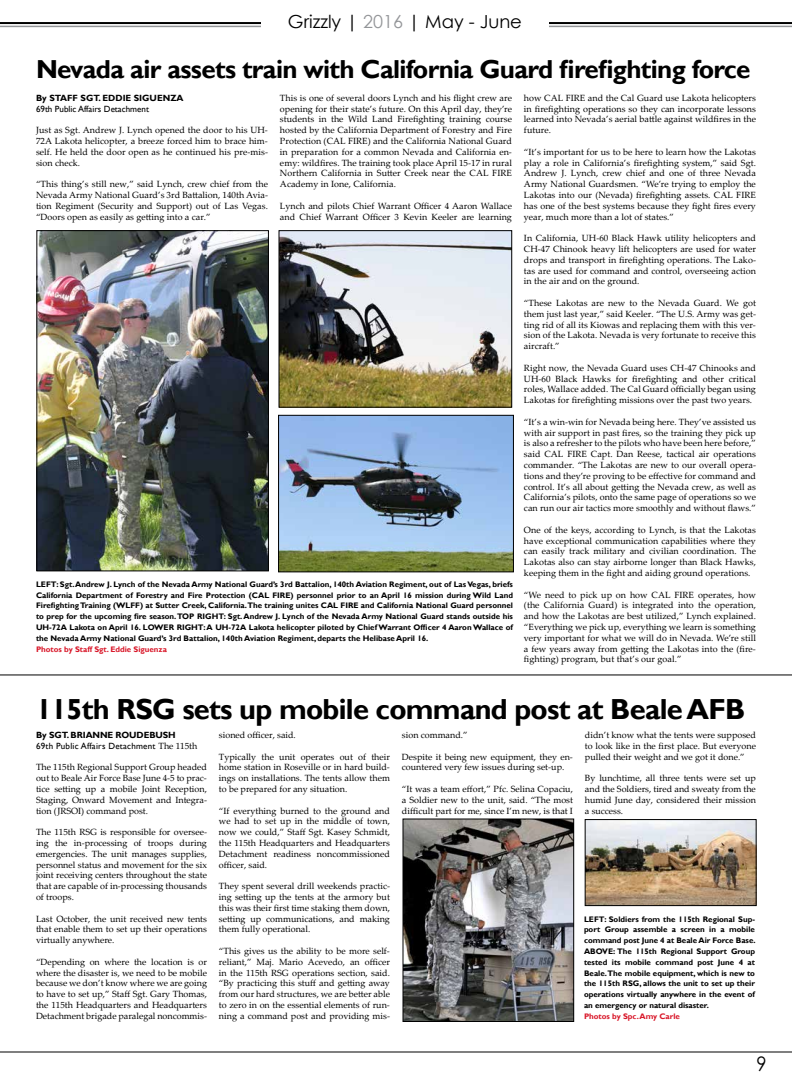
<style>
.page{position:relative;width:792px;height:1080px;background:#fff}
.page>*{position:absolute;margin:0;border:0;box-sizing:border-box;transform-origin:0 0}
.t1{font:700 29px "Gill Sans";letter-spacing:-.025em;color:#000}
.t2{font:700 26px "Gill Sans";letter-spacing:-.025em;color:#000}
.t3{font:20px "Century Gothic";color:#000;scale:.91 1}
.t4{font:18px "Century Gothic";color:#000}
.t5{font:9px/10.8px "Palatino Linotype";color:#000;text-align:justify}
.t6{font:9px/10.8px "Gill Sans";letter-spacing:.01em;color:#000}
.t7{font:700 9px "Gill Sans";color:#000}
.t8{font:700 8px/10.8px "Gill Sans";color:#000;text-align:justify}
.t9{font:700 8px "Gill Sans";color:#d9182a}
.s1{color:#939598}
.s2{font-weight:700}
.s3{font-family:"Palatino Linotype"}
</style>
<div class="page">
<hr style="left:0;top:1052px;width:792px;height:1px;background:#000">
<hr style="left:0;top:22px;width:261px;height:2px;background:#000">
<hr style="left:0;top:26px;width:261px;height:1px;background:#939598">
<hr style="left:549px;top:22px;width:243px;height:2px;background:#000">
<hr style="left:549px;top:26px;width:243px;height:1px;background:#939598">
<hr style="left:0;top:674px;width:792px;height:1px;background:#000">
<img style="left:587px;top:821px;width:167px;height:83px">
<div style="left:585px;top:819px;width:171px;height:87px;border:1px solid #000"></div>
<img style="left:405px;top:821px;width:167px;height:199px">
<div style="left:403px;top:819px;width:171px;height:203px;border:1px solid #000"></div>
<img style="left:280px;top:417px;width:232px;height:153px">
<div style="left:278px;top:415px;width:236px;height:157px;border:1px solid #000"></div>
<img style="left:39px;top:232px;width:228px;height:337px">
<div style="left:37px;top:230px;width:232px;height:341px;border:1px solid #000"></div>
<img style="left:281px;top:232px;width:229px;height:173px">
<div style="left:279px;top:230px;width:233px;height:177px;border:1px solid #000"></div>
<h3 class="t4" style="left:288px;top:9px;width:236px">Grizzly | <span class="s1">2016</span> | May - June</h3>
<h2 class="t2" style="left:36px;top:54px;width:716px">Nevada air assets train with California Guard firefighting force</h2>
<p class="t7" style="left:36px;top:92px;width:149px">By STAFF SGT. EDDIE SIGUENZA</p>
<p class="t6" style="left:36px;top:103px;width:115px">69th Public Affairs Detachment</p>
<p class="t5" style="left:36px;top:124px;width:234px">Just as Sgt. Andrew J. Lynch opened the door to his UH-72A Lakota helicopter, a breeze forced him to brace him&shy;self. He held the door open as he continued his pre-mis&shy;sion check.</p>
<p class="t5" style="left:36px;top:178px;width:234px">“This thing’s still new,” said Lynch, crew chief from the Nevada Army National Guard’s 3rd Battalion, 140th Avia&shy;tion Regiment (Security and Support) out of Las Vegas. “Doors open as easily as getting into a car.”</p>
<p class="t5" style="left:280px;top:92px;width:234px">This is one of several doors Lynch and his flight crew are opening for their state’s future. On this April day, they’re students in the Wild Land Firefighting training course hosted by the California Department of Forestry and Fire Protection (CAL FIRE) and the California National Guard in preparation for a common Nevada and California en&shy;emy: wildfires. The training took place April 15-17 in rural Northern California in Sutter Creek near the CAL FIRE Academy in Ione, California.</p>
<p class="t5" style="left:280px;top:200px;width:234px">Lynch and pilots Chief Warrant Officer 4 Aaron Wallace and Chief Warrant Officer 3 Kevin Keeler are learning</p>
<p class="t8" style="left:36px;top:579px;width:479px">LEFT: Sgt. Andrew J. Lynch of the Nevada Army National Guard’s 3rd Battalion, 140th Aviation Regiment, out of Las Vegas, briefs California Department of Forestry and Fire Protection (CAL FIRE) personnel prior to an April 16 mission during Wild Land Firefighting Training (WLFF) at Sutter Creek, California.The training unites CAL FIRE and California National Guard personnel to prep for the upcoming fire season. TOP RIGHT: Sgt. Andrew J. Lynch of the Nevada Army National Guard stands outside his UH-72A Lakota on April 16. LOWER RIGHT: A UH-72A Lakota helicopter piloted by Chief Warrant Officer 4 Aaron Wallace of the Nevada Army National Guard’s 3rd Battalion, 140th Aviation Regiment, departs the Helibase April 16.</p>
<p class="t9" style="left:36px;top:644px;width:133px">Photos by Staff Sgt. Eddie Siguenza</p>
<p class="t5" style="left:524px;top:92px;width:234px">how CAL FIRE and the Cal Guard use Lakota helicopters in firefighting operations so they can incorporate lessons learned into Nevada’s aerial battle against wildfires in the future.</p>
<p class="t5" style="left:524px;top:146px;width:234px">“It’s important for us to be here to learn how the Lakotas play a role in California’s firefighting system,” said Sgt.<br>Andrew J. Lynch, crew chief and one of three Nevada Army National Guardsmen. “We’re trying to employ the Lakotas into our (Nevada) firefighting assets. CAL FIRE has one of the best systems because they fight fires every year, much more than a lot of states.”</p>
<p class="t5" style="left:524px;top:232px;width:234px">In California, UH-60 Black Hawk utility helicopters and CH-47 Chinook heavy lift helicopters are used for water drops and transport in firefighting operations. The Lako&shy;tas are used for command and control, overseeing action in the air and on the ground.</p>
<p class="t5" style="left:524px;top:297px;width:234px">“These Lakotas are new to the Nevada Guard. We got them just last year,” said Keeler. “The U.S. Army was get&shy;ting rid of all its Kiowas and replacing them with this ver&shy;sion of the Lakota. Nevada is very fortunate to receive this aircraft.”</p>
<p class="t5" style="left:524px;top:362px;width:234px">Right now, the Nevada Guard uses CH-47 Chinooks and UH-60 Black Hawks for firefighting and other critical roles, Wallace added. The Cal Guard officially began using Lakotas for firefighting missions over the past two years.</p>
<p class="t5" style="left:524px;top:416px;width:234px">“It’s a win-win for Nevada being here. They’ve assisted us with air support in past fires, so the training they pick up is also a refresher to the pilots who have been here before,” said CAL FIRE Capt. Dan Reese, tactical air operations commander. “The Lakotas are new to our overall opera&shy;tions and they’re proving to be effective for command and control. It’s all about getting the Nevada crew, as well as California’s pilots, onto the same page of operations so we can run our air tactics more smoothly and without flaws.”</p>
<p class="t5" style="left:524px;top:524px;width:234px">One of the keys, according to Lynch, is that the Lakotas have exceptional communication capabilities where they can easily track military and civilian coordination. The Lakotas also can stay airborne longer than Black Hawks, keeping them in the fight and aiding ground operations.</p>
<p class="t5" style="left:524px;top:589px;width:234px">“We need to pick up on how CAL FIRE operates, how (the California Guard) is integrated into the operation, and how the Lakotas are best utilized,” Lynch explained. “Everything we pick up, everything we learn is something very important for what we will do in Nevada. We’re still a few years away from getting the Lakotas into the (fire&shy;fighting) program, but that’s our goal.”</p>
<h1 class="t1" style="left:36px;top:691px;width:711px">115th RSG sets up mobile command post at Beale AFB</h1>
<p class="t6" style="left:36px;top:730px;width:163px"><span class="s2">By SGT. BRIANNE ROUDEBUSH<br></span>69th Public Affairs Detachment <span class="s3">The 115th</span></p>
<p class="t5" style="left:36px;top:762px;width:173px">The 115th Regional Support Group headed out to Beale Air Force Base June 4-5 to prac&shy;tice setting up a mobile Joint Reception, Staging, Onward Movement and Integra&shy;tion (JRSOI) command post.</p>
<p class="t5" style="left:36px;top:826px;width:173px">The 115th RSG is responsible for oversee&shy;ing the in-processing of troops during emergencies. The unit manages supplies, personnel status and movement for the six joint receiving centers throughout the state that are capable of in-processing thousands of troops.</p>
<p class="t5" style="left:36px;top:913px;width:172px">Last October, the unit received new tents that enable them to set up their operations virtually anywhere.</p>
<p class="t5" style="left:36px;top:956px;width:173px">“Depending on where the location is or where the disaster is, we need to be mobile because we don’t know where we are going to have to set up,” Staff Sgt. Gary Thomas, the 115th Headquarters and Headquarters Detachment brigade paralegal noncommis-</p>
<p class="t5" style="left:219px;top:729px;width:78px">sioned officer, said.</p>
<p class="t5" style="left:219px;top:751px;width:173px">Typically the unit operates out of their home station in Roseville or in hard build&shy;ings on installations. The tents allow them to be prepared for any situation.</p>
<p class="t5" style="left:219px;top:805px;width:173px">“If everything burned to the ground and we had to set up in the middle of town, now we could,” Staff Sgt. Kasey Schmidt, the 115th Headquarters and Headquarters Detachment readiness noncommissioned officer, said.</p>
<p class="t5" style="left:219px;top:880px;width:173px">They spent several drill weekends practic&shy;ing setting up the tents at the armory but this was their first time staking them down, setting up communications, and making them fully operational.</p>
<p class="t5" style="left:219px;top:945px;width:173px">“This gives us the ability to be more self&shy;reliant,” Maj. Mario Acevedo, an officer in the 115th RSG operations section, said. “By practicing this stuff and getting away from our hard structures, we are better able to zero in on the essential elements of run&shy;ning a command post and providing mis-</p>
<p class="t5" style="left:402px;top:729px;width:67px">sion command.”</p>
<p class="t5" style="left:402px;top:751px;width:172px">Despite it being new equipment, they en&shy;countered very few issues during set-up.</p>
<p class="t5" style="left:402px;top:783px;width:173px">“It was a team effort,” Pfc. Selina Copaciu, a Soldier new to the unit, said. “The most difficult part for me, since I’m new, is that I</p>
<p class="t5" style="left:585px;top:729px;width:173px">didn’t know what the tents were supposed to look like in the first place. But everyone pulled their weight and we got it done.”</p>
<p class="t5" style="left:585px;top:772px;width:172px">By lunchtime, all three tents were set up and the Soldiers, tired and sweaty from the humid June day, considered their mission a success.</p>
<p class="t8" style="left:584px;top:914px;width:173px">LEFT: Soldiers from the 115th Regional Sup&shy;port Group assemble a screen in a mobile command post June 4 at Beale Air Force Base.<br>ABOVE: The 115th Regional Support Group tested its mobile command post June 4 at Beale.The mobile equipment, which is new to the 115th RSG, allows the unit to set up their operations virtually anywhere in the event of an emergency or natural disaster.</p>
<p class="t9" style="left:584px;top:1011px;width:98px">Photos by Spc. Amy Carle</p>
<h3 class="t3" style="left:756px;top:1050px;width:13px">9</h3>
</div>
